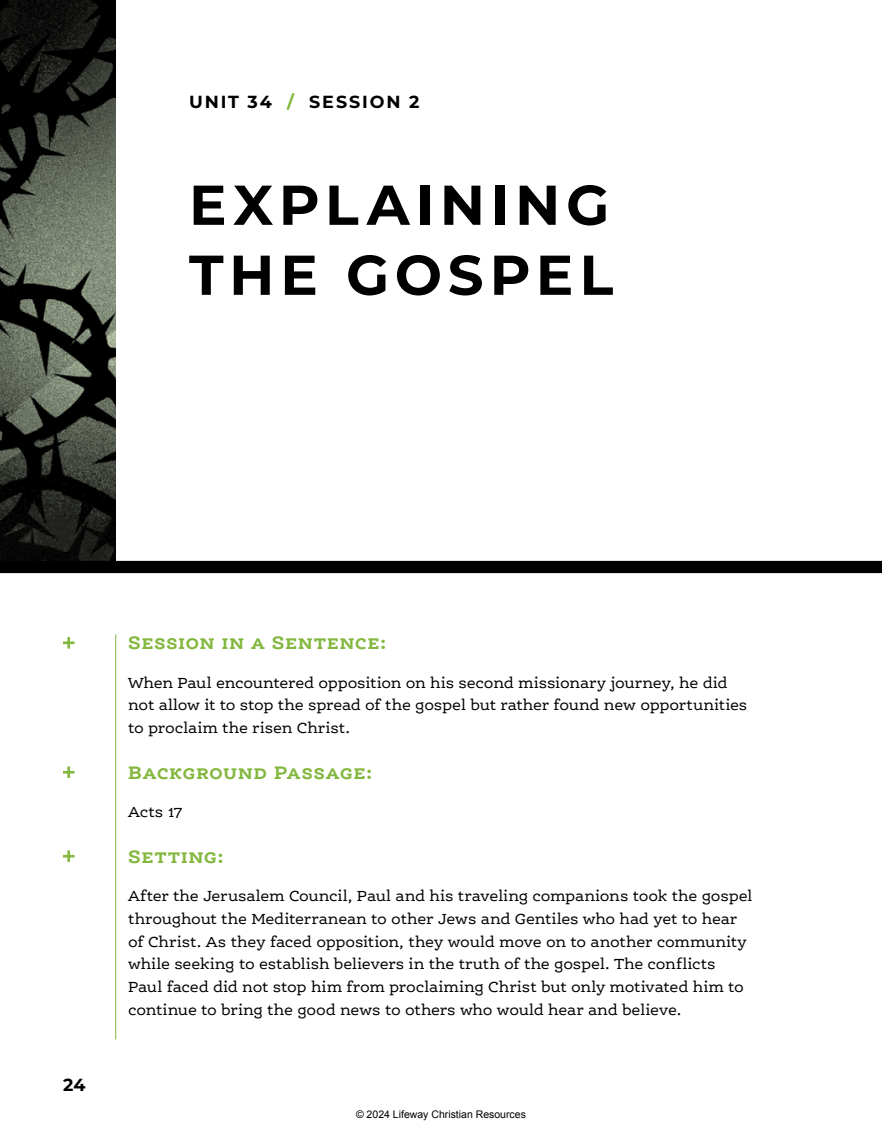
<style>
.page{position:relative;width:882px;height:1134px;background:#fff}
.page>*{position:absolute;margin:0;border:0;box-sizing:border-box;transform-origin:0 0}
.t1{font:700 56px/70px "Montserrat";letter-spacing:.105em;color:#000}
.t2{font:700 19.25px "Ernestine Pro";letter-spacing:.015em;color:#83b73e}
.t3{font:700 17.5px "Montserrat";letter-spacing:.11em;color:#000}
.t4{font:15.75px/22.8px "Ernestine Pro";letter-spacing:-.015em;color:#000}
.t5{font:10.5px "Arial";color:#000}
.s1{color:#83b73e}
</style>
<div class="page">
<img style="left:0;top:0;width:116px;height:561px">
<svg style="left:63px;top:637px;width:11px;height:12px"></svg>
<svg style="left:63px;top:766px;width:11px;height:12px"></svg>
<svg style="left:63px;top:850px;width:11px;height:12px"></svg>
<hr style="left:115px;top:634px;width:1px;height:406px;background:#83b73e">
<div style="left:0;top:561px;width:882px;height:12px;background:#000"></div>
<p class="t3" style="left:189px;top:89px;width:232px">UNIT 34 <span class="s1">/</span> SESSION 2</p>
<h1 class="t1" style="left:189px;top:167px;width:426px">EXPLAINING<br>THE GOSPEL</h1>
<p class="t3" style="left:63px;top:1072px;width:24px">24</p>
<p class="t2" style="left:128px;top:630px;width:260px">Session in a Sentence:</p>
<p class="t4" style="left:128px;top:671px;width:621px">When Paul encountered opposition on his second missionary journey, he did not allow it to stop the spread of the gospel but rather found new opportunities to proclaim the risen Christ.</p>
<p class="t2" style="left:128px;top:760px;width:246px">Background Passage:</p>
<p class="t4" style="left:128px;top:800px;width:56px">Acts 17</p>
<p class="t2" style="left:128px;top:844px;width:98px">Setting:</p>
<p class="t4" style="left:128px;top:884px;width:626px">After the Jerusalem Council, Paul and his traveling companions took the gospel throughout the Mediterranean to other Jews and Gentiles who had yet to hear of Christ. As they faced opposition, they would move on to another community while seeking to establish believers in the truth of the gospel. The conflicts Paul faced did not stop him from proclaiming Christ but only motivated him to continue to bring the good news to others who would hear and believe.</p>
<p class="t5" style="left:356px;top:1108px;width:171px">© 2024 Lifeway Christian Resources</p>
</div>
